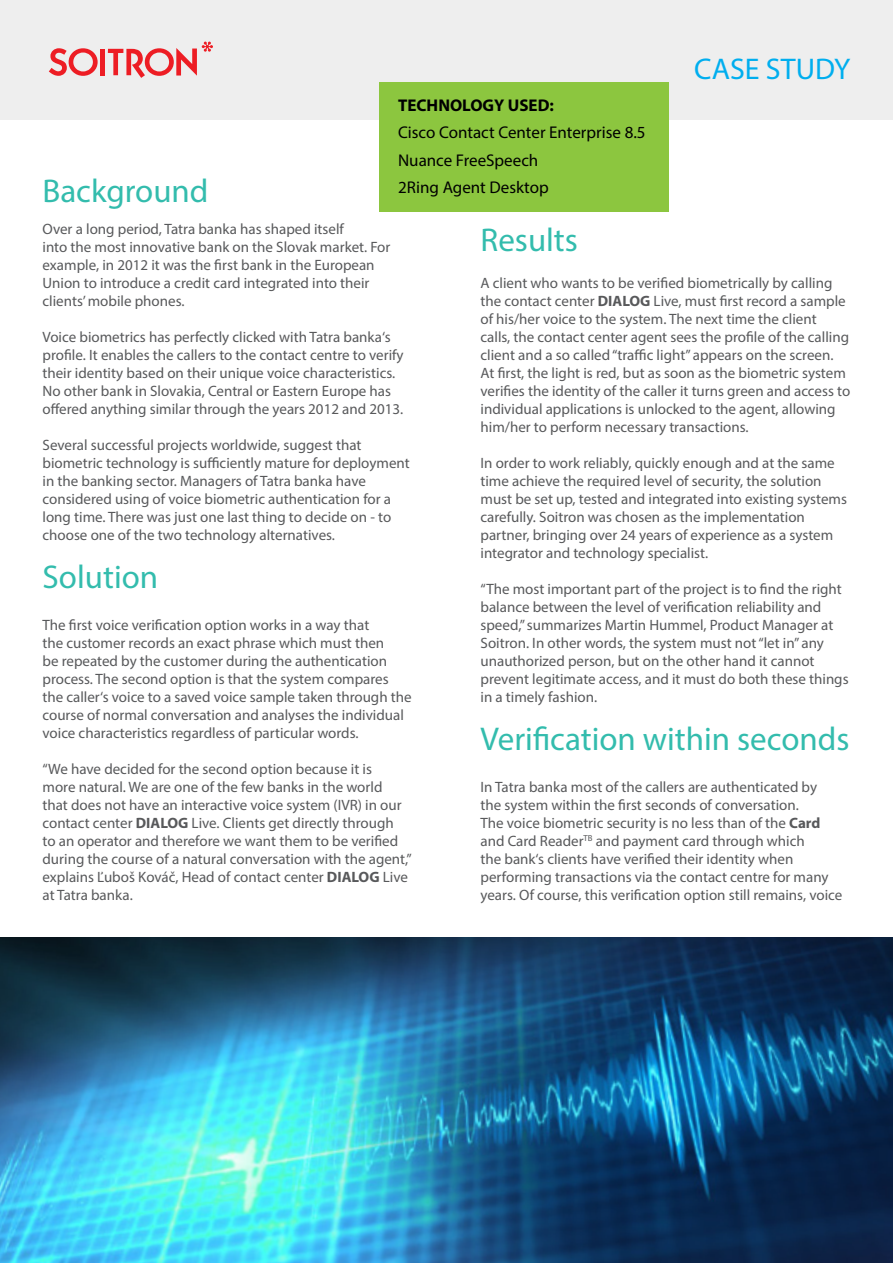
<style>
.page{position:relative;width:893px;height:1263px;background:#fff}
.page>*{position:absolute;margin:0;border:0;box-sizing:border-box;transform-origin:0 0}
.t1{font:33px "Myriad Pro";color:#33bcad}
.t2{font:30px "Myriad Pro";color:#00aeef}
.t3{font:16.95px/27.3px "Myriad Pro";color:#000}
.t4{font:700 16.95px "Myriad Pro";color:#000}
.t5{font:15px/18px "Myriad Pro";color:#58595b}
.s1{font-weight:700}
</style>
<div class="page">
<div style="left:0;top:0;width:893px;height:119px;background:#eee"></div>
<img style="left:0;top:938px;width:893px;height:325px">
<div style="left:379px;top:82px;width:289px;height:129px;background:#8cc63f"></div>
<div style="left:100px;top:49px;width:5px;height:26px;background:#ed1d24"></div>
<svg style="left:108px;top:42px;width:105px;height:36px"></svg>
<svg style="left:49px;top:48px;width:49px;height:28px"></svg>
<h2 class="t2" style="left:694px;top:50px;width:158px">CASE STUDY</h2>
<p class="t4" style="left:398px;top:94px;width:157px">TECHNOLOGY USED:</p>
<p class="t3" style="left:398px;top:119px;width:249px">Cisco Contact Center Enterprise 8.5<br>Nuance FreeSpeech<br>2Ring Agent Desktop</p>
<h1 class="t1" style="left:43px;top:170px;width:167px">Background</h1>
<p class="t5" style="left:43px;top:220px;width:349px">Over a long period, Tatra banka has shaped itself<br>into the most innovative bank on the Slovak market. For example, in 2012 it was the first bank in the European Union to introduce a credit card integrated into their clients’ mobile phones.</p>
<p class="t5" style="left:43px;top:328px;width:363px">Voice biometrics has perfectly clicked with Tatra banka‘s profile. It enables the callers to the contact centre to verify their identity based on their unique voice characteristics.<br>No other bank in Slovakia, Central or Eastern Europe has offered anything similar through the years 2012 and 2013.</p>
<p class="t5" style="left:43px;top:436px;width:369px">Several successful projects worldwide, suggest that biometric technology is sufficiently mature for deployment in the banking sector. Managers of Tatra banka have considered using of voice biometric authentication for a long time. There was just one last thing to decide on - to choose one of the two technology alternatives.</p>
<h1 class="t1" style="left:43px;top:557px;width:117px">Solution</h1>
<p class="t5" style="left:43px;top:616px;width:371px">The first voice verification option works in a way that<br>the customer records an exact phrase which must then<br>be repeated by the customer during the authentication process. The second option is that the system compares the caller‘s voice to a saved voice sample taken through the course of normal conversation and analyses the individual voice characteristics regardless of particular words.</p>
<p class="t5" style="left:43px;top:760px;width:371px">“We have decided for the second option because it is<br>more natural. We are one of the few banks in the world<br>that does not have an interactive voice system (IVR) in our contact center <span class="s1">DIALOG</span> Live. Clients get directly through<br>to an operator and therefore we want them to be verified during the course of a natural conversation with the agent,” explains Ľuboš Kováč, Head of contact center <span class="s1">DIALOG</span> Live at Tatra banka.</p>
<h1 class="t1" style="left:480px;top:220px;width:99px">Results</h1>
<p class="t5" style="left:480px;top:274px;width:371px">A client who wants to be verified biometrically by calling the contact center <span class="s1">DIALOG</span> Live, must first record a sample of his/her voice to the system. The next time the client calls, the contact center agent sees the profile of the calling client and a so called “traffic light” appears on the screen.<br>At first, the light is red, but as soon as the biometric system verifies the identity of the caller it turns green and access to individual applications is unlocked to the agent, allowing him/her to perform necessary transactions.</p>
<p class="t5" style="left:480px;top:454px;width:368px">In order to work reliably, quickly enough and at the same time achieve the required level of security, the solution must be set up, tested and integrated into existing systems carefully. Soitron was chosen as the implementation partner, bringing over 24 years of experience as a system integrator and technology specialist.</p>
<p class="t5" style="left:480px;top:580px;width:370px">“The most important part of the project is to find the right balance between the level of verification reliability and speed,” summarizes Martin Hummel, Product Manager at Soitron. In other words, the system must not “let in” any unauthorized person, but on the other hand it cannot prevent legitimate access, and it must do both these things in a timely fashion.</p>
<h1 class="t1" style="left:480px;top:719px;width:370px">Verification within seconds</h1>
<p class="t5" style="left:480px;top:778px;width:363px">In Tatra banka most of the callers are authenticated by<br>the system within the first seconds of conversation.<br>The voice biometric security is no less than of the <span class="s1">Card </span>and Card Reader<sup>TB</sup> and payment card through which<br>the bank‘s clients have verified their identity when performing transactions via the contact centre for many years. Of course, this verification option still remains, voice</p>
</div>
